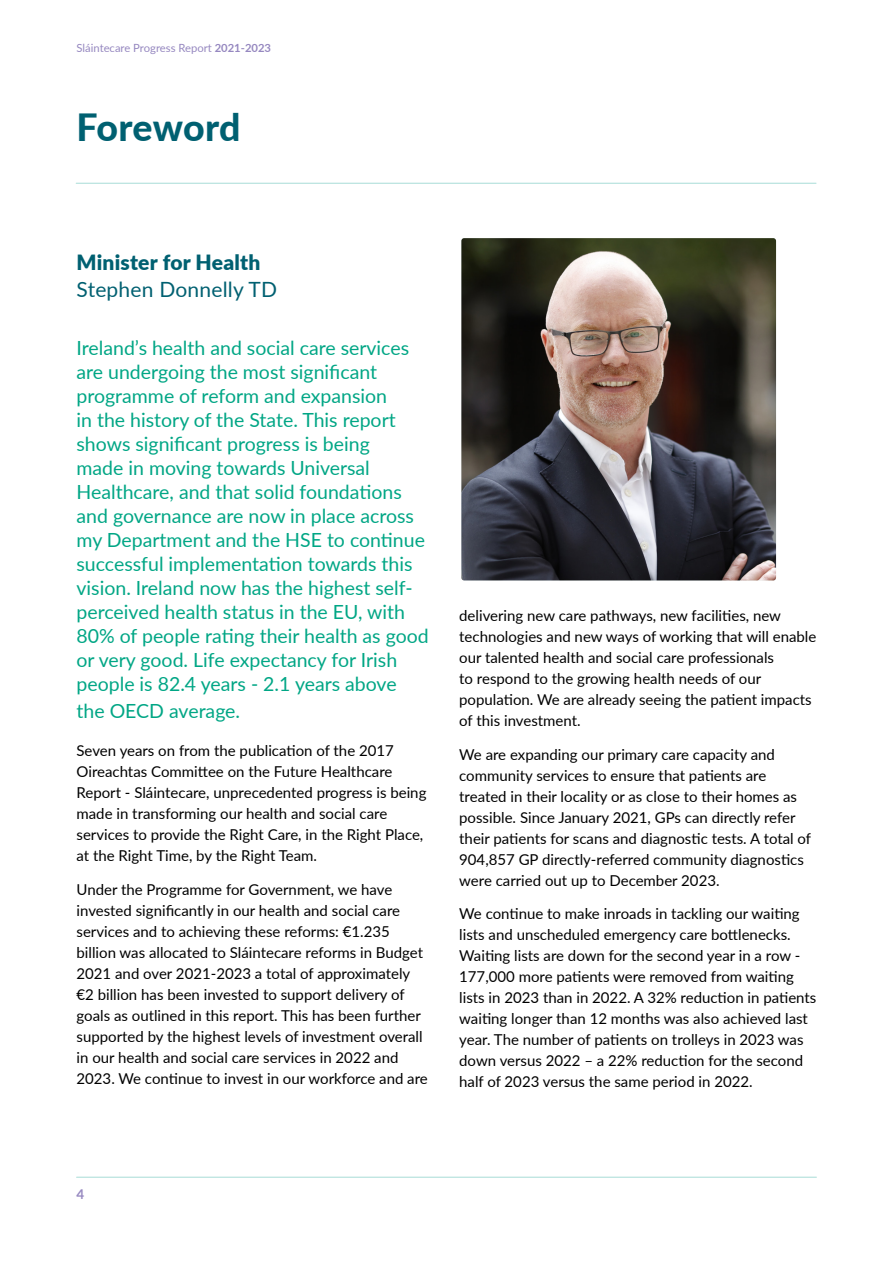
<style>
.page{position:relative;width:893px;height:1263px;background:#fff}
.page>*{position:absolute;margin:0;border:0;box-sizing:border-box;transform-origin:0 0}
.t1{font:800 37.5px "Lato";color:#006071}
.t2{font:900 21px "Lato";letter-spacing:.01em;color:#006071}
.t3{font:21px "Lato";letter-spacing:.01em;color:#006071}
.t4{font:19.5px/24px "Lato";color:#00a685}
.t5{font:15px/21px "Lato";color:#000}
.t6{font:700 13.5px "Lato";color:#9688c0}
.t7{font:11.25px "Lato";color:#9688c0}
.s1{font-weight:700}
</style>
<div class="page">
<hr style="left:77px;top:1177px;width:739px;height:1px;background:#4fbaad">
<hr style="left:76px;top:183px;width:740px;height:1px;background:#4fbaad">
<img style="left:461px;top:238px;width:315px;height:342px">
<p class="t7" style="left:77px;top:39px;width:196px">Sláintecare Progress Report <span class="s1">2021-2023</span></p>
<h1 class="t1" style="left:77px;top:99px;width:166px">Foreword</h1>
<h2 class="t2" style="left:77px;top:246px;width:185px">Minister for Health</h2>
<h2 class="t3" style="left:77px;top:274px;width:202px">Stephen Donnelly TD</h2>
<p class="t4" style="left:77px;top:335px;width:354px">Ireland’s health and social care services are undergoing the most significant programme of reform and expansion<br>in the history of the State. This report shows significant progress is being<br>made in moving towards Universal Healthcare, and that solid foundations and governance are now in place across my Department and the HSE to continue successful implementation towards this vision. Ireland now has the highest self&shy;perceived health status in the EU, with 80% of people rating their health as good or very good. Life expectancy for Irish people is 82.4 years - 2.1 years above</p>
<h3 class="t4" style="left:77px;top:698px;width:165px">the OECD average.</h3>
<p class="t5" style="left:77px;top:739px;width:351px">Seven years on from the publication of the 2017<br>Oireachtas Committee on the Future Healthcare Report - Sláintecare, unprecedented progress is being made in transforming our health and social care services to provide the Right Care, in the Right Place, at the Right Time, by the Right Team.</p>
<p class="t5" style="left:77px;top:878px;width:353px">Under the Programme for Government, we have invested significantly in our health and social care services and to achieving these reforms: €1.235 billion was allocated to Sláintecare reforms in Budget 2021 and over 2021-2023 a total of approximately €2 billion has been invested to support delivery of goals as outlined in this report. This has been further supported by the highest levels of investment overall in our health and social care services in 2022 and 2023. We continue to invest in our workforce and are</p>
<p class="t5" style="left:459px;top:604px;width:359px">delivering new care pathways, new facilities, new technologies and new ways of working that will enable our talented health and social care professionals<br>to respond to the growing health needs of our population. We are already seeing the patient impacts of this investment.</p>
<p class="t5" style="left:459px;top:743px;width:353px">We are expanding our primary care capacity and community services to ensure that patients are treated in their locality or as close to their homes as possible. Since January 2021, GPs can directly refer their patients for scans and diagnostic tests. A total of 904,857 GP directly-referred community diagnostics were carried out up to December 2023.</p>
<p class="t5" style="left:459px;top:903px;width:359px">We continue to make inroads in tackling our waiting lists and unscheduled emergency care bottlenecks.<br>Waiting lists are down for the second year in a row - 177,000 more patients were removed from waiting lists in 2023 than in 2022. A 32% reduction in patients waiting longer than 12 months was also achieved last year. The number of patients on trolleys in 2023 was down versus 2022 – a 22% reduction for the second half of 2023 versus the same period in 2022.</p>
<p class="t6" style="left:77px;top:1184px;width:9px">4</p>
</div>
